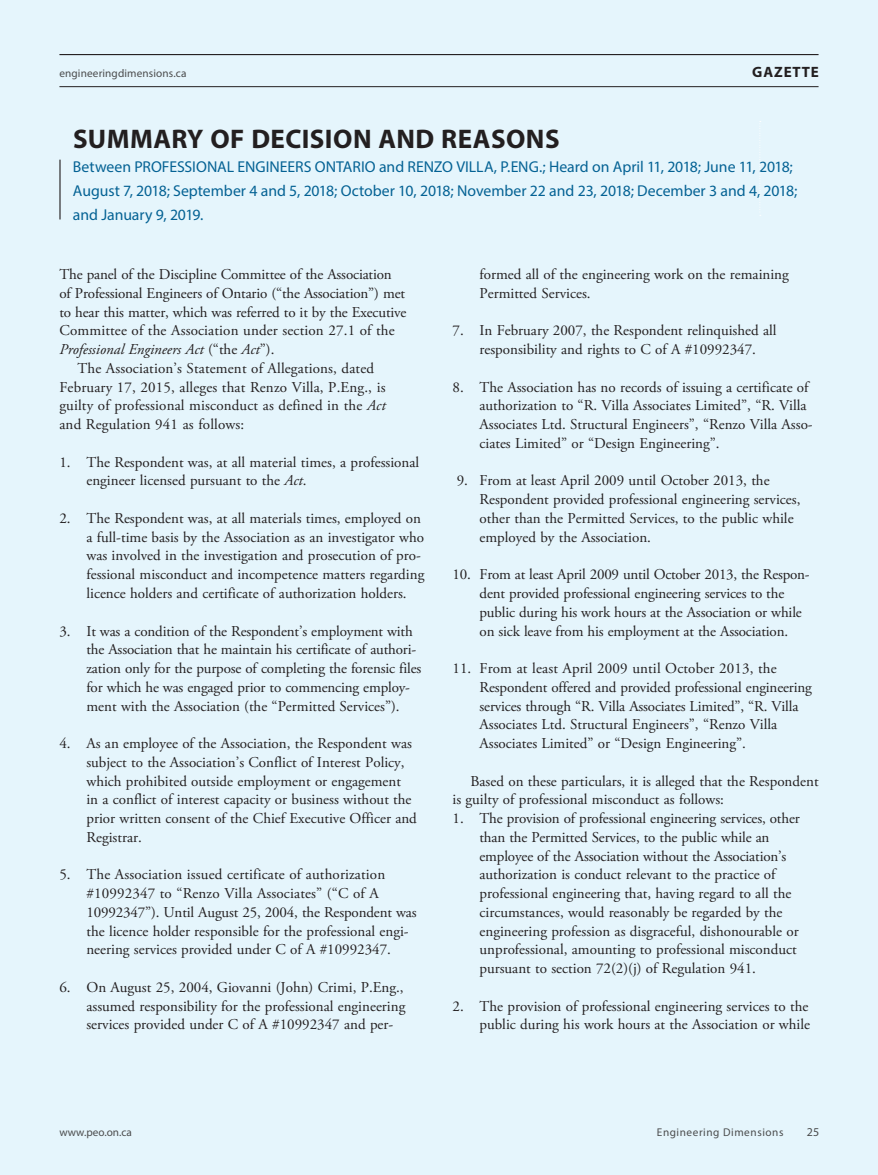
<style>
.page{position:relative;width:878px;height:1175px;background:#fff}
.page>*{position:absolute;margin:0;border:0;box-sizing:border-box;transform-origin:0 0}
.Head_2022{font:700 27px "Myriad Pro";letter-spacing:.015em;color:#231f20}
.Gazette_Deck_2022{font:15.75px/24px "Myriad Pro";letter-spacing:-.005em;color:#046294}
.Body_Gar_List__1a{font:15px/18.8px "Adobe Garamond Pro";color:#231f20}
.Body_Gar{font:15px/18.8px "Adobe Garamond Pro";letter-spacing:.01em;color:#231f20}
.Body_Gar_No_Indent{font:15px/18.8px "Adobe Garamond Pro";letter-spacing:-.01em;color:#231f20}
.t1{font:700 15px "Myriad Pro";letter-spacing:.06em;color:#231f20}
.t2{font:12px "Myriad Pro";color:#4b4c4d}
.t3{font:11.25px "Myriad Pro";letter-spacing:.015em;color:#4b4c4d}
.t4{font:11.25px "Myriad Pro";letter-spacing:.05em;color:#4b4c4d}
.s1{font-style:italic}
</style>
<div class="page">
<div style="left:0;top:0;width:878px;height:1174px;background:#e5f5fc"></div>
<hr style="left:59px;top:54px;width:759px;height:1px;background:#231f20">
<hr style="left:59px;top:86px;width:759px;height:1px;background:#231f20">
<hr style="left:59px;top:160px;width:2px;height:59px;background:#231f20">
<svg style="left:759px;top:121px;width:1px;height:89px"></svg>
<p class="t3" style="left:59px;top:67px;width:129px">engineeringdimensions.ca</p>
<p class="t1" style="left:752px;top:63px;width:68px">GAZETTE</p>
<p class="Head_2022" style="left:73px;top:121px;width:488px">SUMMARY OF DECISION AND REASONS</p>
<p class="Gazette_Deck_2022" style="left:73px;top:154px;width:725px">Between PROFESSIONAL ENGINEERS ONTARIO and RENZO VILLA, P.ENG.; Heard on April 11, 2018; June 11, 2018;<br>August 7, 2018; September 4 and 5, 2018; October 10, 2018; November 22 and 23, 2018; December 3 and 4, 2018; and January 9, 2019.</p>
<p class="Body_Gar_No_Indent" style="left:59px;top:265px;width:348px">The panel of the Discipline Committee of the Association of Professional Engineers of Ontario (“the Association”) met to hear this matter, which was referred to it by the Executive Committee of the Association under section 27.1 of the <span class="s1">Professional Engineers Act</span> (“the <span class="s1">Act</span>”).</p>
<p class="Body_Gar" style="left:59px;top:359px;width:327px;text-indent:18px">The Association’s Statement of Allegations, dated February 17, 2015, alleges that Renzo Villa, P.Eng., is guilty of professional misconduct as defined in the <span class="s1">Act </span>and Regulation 941 as follows:</p>
<p class="Body_Gar_List__1a" style="left:86px;top:453px;width:334px;text-indent:-27px">1. The Respondent was, at all material times, a professional engineer licensed pursuant to the <span class="s1">Act</span>.</p>
<p class="Body_Gar_List__1a" style="left:86px;top:509px;width:339px;text-indent:-27px">2. The Respondent was, at all materials times, employed on a full-time basis by the Association as an investigator who was involved in the investigation and prosecution of pro&shy;fessional misconduct and incompetence matters regarding licence holders and certificate of authorization holders.</p>
<p class="Body_Gar_List__1a" style="left:86px;top:622px;width:336px;text-indent:-27px">3. It was a condition of the Respondent’s employment with the Association that he maintain his certificate of authori&shy;zation only for the purpose of completing the forensic files for which he was engaged prior to commencing employ&shy;ment with the Association (the “Permitted Services”).</p>
<p class="Body_Gar_List__1a" style="left:86px;top:734px;width:332px;text-indent:-27px">4. As an employee of the Association, the Respondent was subject to the Association’s Conflict of Interest Policy, which prohibited outside employment or engagement<br>in a conflict of interest capacity or business without the prior written consent of the Chief Executive Officer and Registrar.</p>
<p class="Body_Gar_List__1a" style="left:86px;top:865px;width:331px;text-indent:-27px">5. The Association issued certificate of authorization #10992347 to “Renzo Villa Associates” (“C of A 10992347”). Until August 25, 2004, the Respondent was the licence holder responsible for the professional engi&shy;neering services provided under C of A #10992347.</p>
<p class="Body_Gar_List__1a" style="left:86px;top:978px;width:320px;text-align:justify;text-indent:-27px">6. On August 25, 2004, Giovanni (John) Crimi, P.Eng., assumed responsibility for the professional engineering services provided under C of A #10992347 and per-</p>
<p class="Body_Gar_List__1a" style="left:479px;top:265px;width:311px">formed all of the engineering work on the remaining<br>Permitted Services.</p>
<p class="Body_Gar_List__1a" style="left:452px;top:322px;width:325px;text-align:center">7. In February 2007, the Respondent relinquished all responsibility and rights to C of A #10992347.</p>
<p class="Body_Gar_List__1a" style="left:479px;top:378px;width:335px;text-indent:-27px">8. The Association has no records of issuing a certificate of authorization to “R. Villa Associates Limited”, “R. Villa Associates Ltd. Structural Engineers”, “Renzo Villa Asso&shy;ciates Limited” or “Design Engineering”.</p>
<p class="Body_Gar_List__1a" style="left:479px;top:472px;width:322px;text-indent:-23px">9. From at least April 2009 until October 2013, the Respondent provided professional engineering services, other than the Permitted Services, to the public while employed by the Association.</p>
<p class="Body_Gar_List__1a" style="left:479px;top:565px;width:331px;text-indent:-27px">10. From at least April 2009 until October 2013, the Respon&shy;dent provided professional engineering services to the public during his work hours at the Association or while on sick leave from his employment at the Association.</p>
<p class="Body_Gar_List__1a" style="left:479px;top:659px;width:334px;text-indent:-27px">11. From at least April 2009 until October 2013, the Respondent offered and provided professional engineering services through “R. Villa Associates Limited”, “R. Villa Associates Ltd. Structural Engineers”, “Renzo Villa Associates Limited” or “Design Engineering”.</p>
<p class="Body_Gar" style="left:452px;top:772px;width:367px;text-indent:18px">Based on these particulars, it is alleged that the Respondent is guilty of professional misconduct as follows:</p>
<p class="Body_Gar_List__1a" style="left:479px;top:809px;width:322px;text-indent:-27px">1. The provision of professional engineering services, other than the Permitted Services, to the public while an employee of the Association without the Association’s authorization is conduct relevant to the practice of professional engineering that, having regard to all the circumstances, would reasonably be regarded by the engineering profession as disgraceful, dishonourable or unprofessional, amounting to professional misconduct pursuant to section 72(2)(j) of Regulation 941.</p>
<p class="Body_Gar_List__1a" style="left:452px;top:997px;width:359px;text-align:right">2. The provision of professional engineering services to the public during his work hours at the Association or while</p>
<p class="t3" style="left:59px;top:1125px;width:74px">www.peo.on.ca</p>
<p class="t4" style="left:657px;top:1125px;width:128px">Engineering Dimensions</p>
<p class="t2" style="left:807px;top:1124px;width:14px">25</p>
</div>
